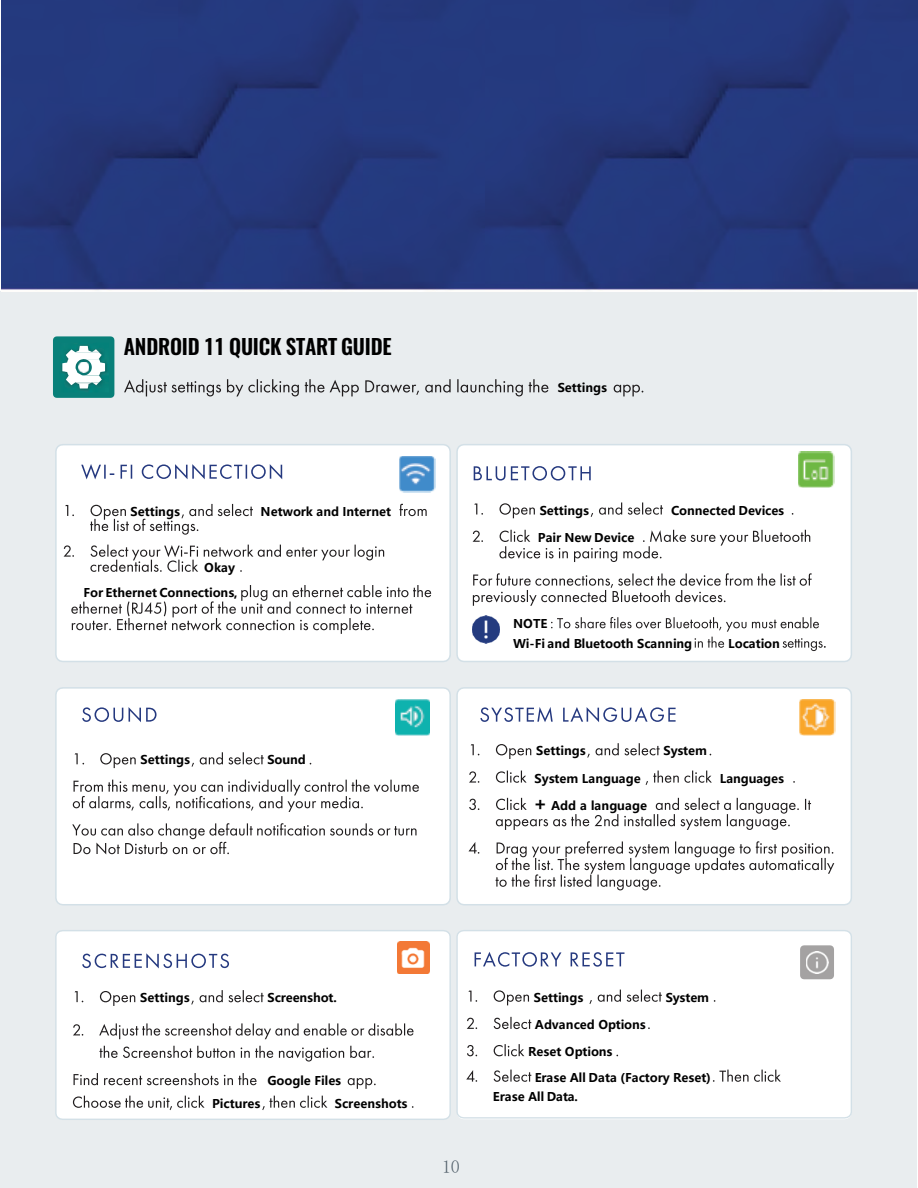
<style>
.page{position:relative;width:918px;height:1188px;background:#fff}
.page>*{position:absolute;margin:0;border:0;box-sizing:border-box;transform-origin:0 0}
.t1{font:600 21px "Oswald";letter-spacing:-.01em;color:#000}
.t2{font:500 18px "Futura PT";color:#52606b}
.t3{font:700 12px/25.3px "Microsoft Ya Hei";color:#000}
.s1{font-size:18px}
</style>
<div class="page">
<div style="left:1px;top:291px;width:916px;height:897px;background:#e9edef"></div>
<svg style="left:53px;top:336px;width:61px;height:62px;background:#53a5a0"></svg>
<svg style="left:124px;top:379px;width:424px;height:17px"></svg>
<svg style="left:614px;top:385px;width:29px;height:11px"></svg>
<div style="left:55px;top:444px;width:396px;height:218px;background:#fff"></div>
<div style="left:456px;top:444px;width:396px;height:218px;background:#fff"></div>
<img style="left:472px;top:616px;width:28px;height:27px">
<img style="left:399px;top:456px;width:36px;height:36px">
<img style="left:798px;top:452px;width:36px;height:36px">
<svg style="left:81px;top:464px;width:201px;height:15px;background:#ced3e2"></svg>
<svg style="left:399px;top:504px;width:28px;height:12px"></svg>
<svg style="left:65px;top:504px;width:188px;height:31px;background:#e7e6e7"></svg>
<svg style="left:64px;top:545px;width:320px;height:27px;background:#e2e2e2"></svg>
<svg style="left:71px;top:585px;width:360px;height:49px;background:#e7e7e7"></svg>
<svg style="left:474px;top:466px;width:117px;height:15px;background:#cacfe0"></svg>
<svg style="left:474px;top:503px;width:61px;height:15px"></svg>
<svg style="left:591px;top:502px;width:72px;height:15px"></svg>
<svg style="left:473px;top:530px;width:337px;height:32px;background:#eaeaea"></svg>
<svg style="left:473px;top:573px;width:339px;height:33px;background:#dfdedf"></svg>
<svg style="left:551px;top:617px;width:275px;height:34px;background:#eaeaea"></svg>
<div style="left:55px;top:687px;width:396px;height:218px;background:#fff"></div>
<div style="left:456px;top:687px;width:396px;height:219px;background:#fff"></div>
<img style="left:799px;top:699px;width:36px;height:36px">
<img style="left:395px;top:699px;width:35px;height:36px">
<svg style="left:82px;top:707px;width:75px;height:15px"></svg>
<svg style="left:75px;top:753px;width:61px;height:15px"></svg>
<svg style="left:192px;top:752px;width:72px;height:15px"></svg>
<svg style="left:73px;top:780px;width:346px;height:32px;background:#dedede"></svg>
<svg style="left:72px;top:823px;width:345px;height:32px;background:#e4e4e4"></svg>
<svg style="left:480px;top:707px;width:196px;height:15px;background:#cbd0e0"></svg>
<svg style="left:471px;top:744px;width:60px;height:15px"></svg>
<svg style="left:587px;top:743px;width:73px;height:15px"></svg>
<svg style="left:469px;top:771px;width:58px;height:12px"></svg>
<svg style="left:646px;top:771px;width:66px;height:14px"></svg>
<svg style="left:469px;top:798px;width:342px;height:32px;background:#e2e2e2"></svg>
<svg style="left:469px;top:841px;width:365px;height:49px;background:#e1e1e1"></svg>
<div style="left:55px;top:930px;width:396px;height:190px;background:#fff"></div>
<div style="left:456px;top:930px;width:396px;height:189px;background:#fff"></div>
<img style="left:397px;top:941px;width:33px;height:32px">
<svg style="left:800px;top:945px;width:34px;height:34px"></svg>
<img style="left:806px;top:951px;width:22px;height:22px">
<svg style="left:82px;top:953px;width:147px;height:15px;background:#c9cedf"></svg>
<svg style="left:75px;top:991px;width:60px;height:15px"></svg>
<svg style="left:191px;top:990px;width:73px;height:15px"></svg>
<svg style="left:73px;top:1023px;width:341px;height:16px;background:#d9d9d9"></svg>
<svg style="left:100px;top:1046px;width:274px;height:16px;background:#d9d9d9"></svg>
<svg style="left:74px;top:1073px;width:183px;height:12px;background:#cfcece"></svg>
<svg style="left:348px;top:1078px;width:28px;height:11px"></svg>
<svg style="left:73px;top:1096px;width:132px;height:14px;background:#d5d4d4"></svg>
<svg style="left:262px;top:1096px;width:65px;height:14px"></svg>
<svg style="left:475px;top:952px;width:149px;height:15px;background:#cbcfe0"></svg>
<svg style="left:468px;top:990px;width:61px;height:15px"></svg>
<svg style="left:589px;top:990px;width:73px;height:14px"></svg>
<svg style="left:467px;top:1017px;width:64px;height:12px"></svg>
<svg style="left:467px;top:1044px;width:57px;height:12px"></svg>
<svg style="left:466px;top:1070px;width:65px;height:12px"></svg>
<svg style="left:713px;top:1070px;width:68px;height:12px"></svg>
<img style="left:2px;top:0;width:483px;height:290px">
<img style="left:485px;top:0;width:433px;height:290px">
<h1 class="t1" style="left:124px;top:332px;width:269px">ANDROID 11 QUICK START GUIDE</h1>
<p class="t3" style="left:131px;top:498px;width:51px">Settings</p>
<p class="t3" style="left:261px;top:498px;width:132px">Network and Internet</p>
<p class="t3" style="left:83px;top:554px;width:156px;text-align:right">Okay<br>For Ethernet Connections,</p>
<p class="t3" style="left:141px;top:747px;width:51px">Settings</p>
<p class="t3" style="left:267px;top:747px;width:40px">Sound</p>
<p class="t3" style="left:558px;top:375px;width:51px">Settings</p>
<p class="t3" style="left:540px;top:497px;width:51px">Settings</p>
<p class="t3" style="left:671px;top:497px;width:114px">Connected Devices</p>
<p class="t3" style="left:538px;top:524px;width:98px">Pair New Device</p>
<p class="t3" style="left:513px;top:614px;width:181px;line-height:19.5px">NOTE<br>Wi-Fi and Bluetooth Scanning</p>
<p class="t3" style="left:728px;top:630px;width:53px">Location</p>
<p class="t3" style="left:536px;top:738px;width:51px">Settings</p>
<p class="t3" style="left:664px;top:738px;width:45px">System</p>
<p class="t3" style="left:535px;top:765px;width:108px">System Language</p>
<p class="t3" style="left:720px;top:765px;width:66px">Languages</p>
<p class="t3" style="left:534px;top:792px;width:115px"><span class="s1">+</span> Add a language</p>
<p class="t3" style="left:140px;top:985px;width:51px">Settings</p>
<p class="t3" style="left:268px;top:985px;width:71px">Screenshot.</p>
<p class="t3" style="left:267px;top:1068px;width:75px">Google Files</p>
<p class="t3" style="left:212px;top:1090px;width:50px">Pictures</p>
<p class="t3" style="left:335px;top:1090px;width:74px">Screenshots</p>
<h2 class="t2" style="left:442px;top:1158px;width:19px">10</h2>
<p class="t3" style="left:534px;top:984px;width:51px">Settings</p>
<p class="t3" style="left:666px;top:984px;width:45px">System</p>
<p class="t3" style="left:535px;top:1011px;width:112px">Advanced Options</p>
<p class="t3" style="left:535px;top:1039px;width:178px;text-indent:-6px">Reset Options<br>Erase All Data (Factory Reset)</p>
<p class="t3" style="left:493px;top:1084px;width:87px">Erase All Data.</p>
</div>
